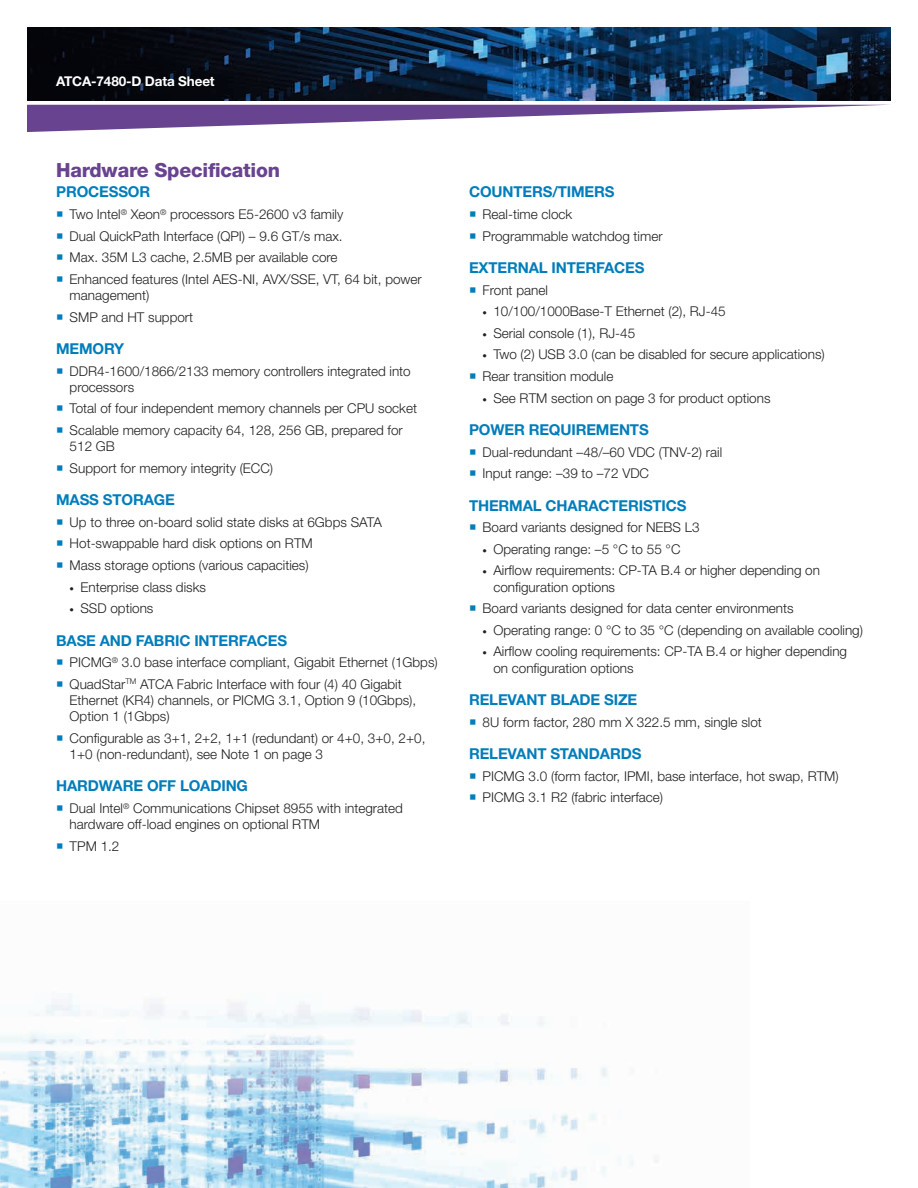
<style>
.page{position:relative;width:918px;height:1188px;background:#fff}
.page>*{position:absolute;margin:0;border:0;box-sizing:border-box;transform-origin:0 0}
.t1{font:800 19.5px "Helvetica Neue LT Std";letter-spacing:-.01em;color:#68438f}
.t2{font:700 15px "Helvetica Neue LT Std";letter-spacing:-.01em;color:#007dbb}
.t3{font:300 13.5px/21.6px "Helvetica Neue LT Std";color:#231f20}
.t4{font:700 13.5px "Helvetica Neue LT Std";letter-spacing:-.01em;color:#fff}
.s1{font-size:9px}
</style>
<div class="page">
<img style="left:27px;top:27px;width:864px;height:73px">
<svg style="left:27px;top:105px;width:854px;height:27px"></svg>
<img style="left:0;top:994px;width:658px;height:194px">
<p class="t4" style="left:56px;top:72px;width:160px">ATCA-7480-D Data Sheet</p>
<h1 class="t1" style="left:56px;top:158px;width:226px">Hardware Specification</h1>
<p class="t2" style="left:56px;top:183px;width:96px">PROCESSOR</p>
<p class="t3" style="left:70px;top:203px;width:354px">Two Intel<sup>®</sup> Xeon<sup>®</sup> processors E5-2600 v3 family<br>Dual QuickPath Interface (QPI) – 9.6 GT/s max.<br>Max. 35M L3 cache, 2.5MB per available core<br>Enhanced features (Intel AES-NI, AVX/SSE, VT, 64 bit, power</p>
<p class="t3" style="left:70px;top:284px;width:125px">management)<br>SMP and HT support</p>
<p class="t2" style="left:56px;top:339px;width:70px">MEMORY</p>
<p class="t3" style="left:70px;top:362px;width:343px;line-height:16.2px">DDR4-1600/1866/2133 memory controllers integrated into processors</p>
<p class="t3" style="left:70px;top:398px;width:349px">Total of four independent memory channels per CPU socket<br>Scalable memory capacity 64, 128, 256 GB, prepared for</p>
<p class="t3" style="left:70px;top:435px;width:205px">512 GB<br>Support for memory integrity (ECC)</p>
<p class="t2" style="left:56px;top:491px;width:120px">MASS STORAGE</p>
<p class="t3" style="left:70px;top:511px;width:314px">Up to three on-board solid state disks at 6Gbps SATA<br>Hot-swappable hard disk options on RTM<br>Mass storage options (various capacities)</p>
<p class="t3" style="left:70px;top:576px;width:138px"><span class="s1">•</span> Enterprise class disks</p>
<p class="t3" style="left:70px;top:597px;width:85px"><span class="s1">•</span> SSD options</p>
<p class="t2" style="left:56px;top:631px;width:232px">BASE AND FABRIC INTERFACES</p>
<p class="t3" style="left:70px;top:651px;width:370px">PICMG<sup>®</sup> 3.0 base interface compliant, Gigabit Ethernet (1Gbps)<br>QuadStar<sup>TM</sup> ATCA Fabric Interface with four (4) 40 Gigabit</p>
<p class="t3" style="left:70px;top:692px;width:348px;line-height:16.2px">Ethernet (KR4) channels, or PICMG 3.1, Option 9 (10Gbps),<br>Option 1 (1Gbps)</p>
<p class="t3" style="left:70px;top:730px;width:357px;line-height:16.2px">Configurable as 3+1, 2+2, 1+1 (redundant) or 4+0, 3+0, 2+0,<br>1+0 (non-redundant), see Note 1 on page 3</p>
<p class="t2" style="left:56px;top:777px;width:193px">HARDWARE OFF LOADING</p>
<p class="t3" style="left:70px;top:800px;width:335px;line-height:16.2px">Dual Intel<sup>®</sup> Communications Chipset 8955 with integrated hardware off-load engines on optional RTM</p>
<p class="t3" style="left:70px;top:835px;width:51px">TPM 1.2</p>
<p class="t2" style="left:469px;top:183px;width:147px">COUNTERS/TIMERS</p>
<p class="t3" style="left:483px;top:203px;width:182px">Real-time clock<br>Programmable watchdog timer</p>
<p class="t2" style="left:469px;top:258px;width:177px">EXTERNAL INTERFACES</p>
<p class="t3" style="left:483px;top:279px;width:67px">Front panel</p>
<p class="t3" style="left:483px;top:300px;width:245px"><span class="s1">•</span> 10/100/1000Base-T Ethernet (2), RJ-45</p>
<p class="t3" style="left:483px;top:322px;width:154px"><span class="s1">•</span> Serial console (1), RJ-45</p>
<p class="t3" style="left:483px;top:344px;width:344px"><span class="s1">•</span> Two (2) USB 3.0 (can be disabled for secure applications)<br>Rear transition module</p>
<p class="t3" style="left:483px;top:387px;width:289px"><span class="s1">•</span> See RTM section on page 3 for product options</p>
<p class="t2" style="left:469px;top:420px;width:181px">POWER REQUIREMENTS</p>
<p class="t3" style="left:483px;top:441px;width:241px">Dual-redundant –48/–60 VDC (TNV-2) rail<br>Input range: –39 to –72 VDC</p>
<p class="t2" style="left:469px;top:496px;width:219px">THERMAL CHARACTERISTICS</p>
<p class="t3" style="left:483px;top:516px;width:219px">Board variants designed for NEBS L3</p>
<p class="t3" style="left:483px;top:538px;width:199px"><span class="s1">•</span> Operating range: –5 °C to 55 °C</p>
<p class="t3" style="left:493px;top:562px;width:328px;line-height:16.2px;text-indent:-11px"><span class="s1">•</span> Airflow requirements: CP-TA B.4 or higher depending on configuration options</p>
<p class="t3" style="left:483px;top:597px;width:313px">Board variants designed for data center environments</p>
<p class="t3" style="left:483px;top:619px;width:382px"><span class="s1">•</span> Operating range: 0 °C to 35 °C (depending on available cooling)</p>
<p class="t3" style="left:493px;top:643px;width:355px;line-height:16.2px;text-indent:-11px"><span class="s1">•</span> Airflow cooling requirements: CP-TA B.4 or higher depending on configuration options</p>
<p class="t2" style="left:469px;top:690px;width:170px">RELEVANT BLADE SIZE</p>
<p class="t3" style="left:483px;top:711px;width:281px">8U form factor, 280 mm X 322.5 mm, single slot</p>
<p class="t2" style="left:469px;top:744px;width:174px">RELEVANT STANDARDS</p>
<p class="t3" style="left:483px;top:765px;width:358px">PICMG 3.0 (form factor, IPMI, base interface, hot swap, RTM)<br>PICMG 3.1 R2 (fabric interface)</p>
</div>
